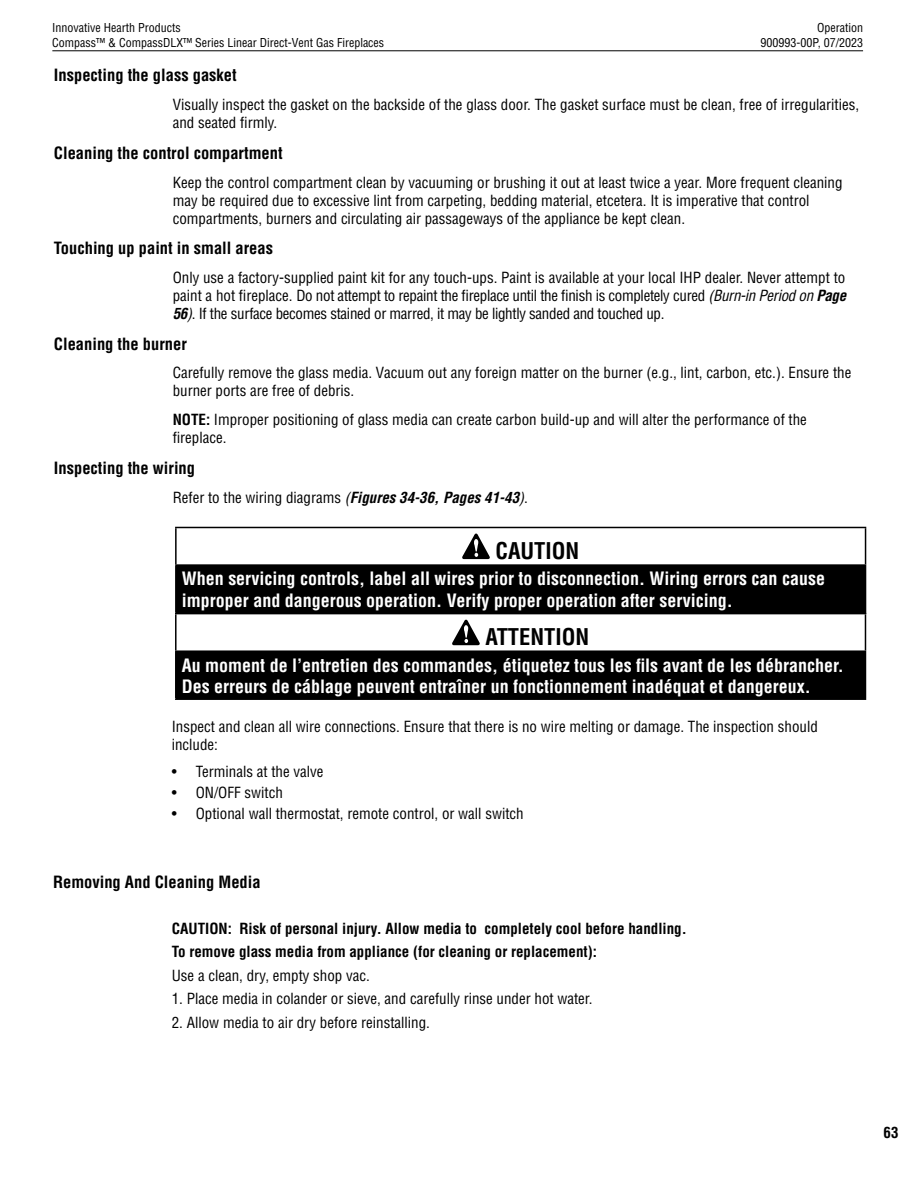
<style>
.page{position:relative;width:918px;height:1188px;background:#fff}
.page>*{position:absolute;margin:0;border:0;box-sizing:border-box;transform-origin:0 0}
.t1{font:700 condensed 22.5px "Helvetica";color:#000}
.t2{font:700 condensed 18px/21.6px "Helvetica";color:#fff}
.t3{font:700 condensed 16.5px "Helvetica";color:#000}
.t4{font:condensed 15px/18px "Helvetica";color:#000}
.t5{font:700 condensed 15px/23.4px "Helvetica";color:#000}
.t6{font:condensed 12px/15px "Helvetica";color:#000;text-align:right}
.s1{font-style:italic}
.s2{font-weight:700;font-style:italic}
.s3{font-weight:700}
</style>
<div class="page">
<hr style="left:52px;top:50px;width:811px;height:1px;background:#000">
<div style="left:176px;top:565px;width:690px;height:48px;background:#000"></div>
<hr style="left:175px;top:527px;width:691px;height:1px;background:#000">
<hr style="left:175px;top:528px;width:2px;height:36px;background:#000">
<hr style="left:175px;top:564px;width:691px;height:2px;background:#000">
<hr style="left:175px;top:566px;width:2px;height:46px;background:#000">
<hr style="left:175px;top:612px;width:691px;height:2px;background:#000">
<hr style="left:865px;top:528px;width:1px;height:36px;background:#000">
<svg style="left:459px;top:528px;width:35px;height:32px"></svg>
<div style="left:176px;top:651px;width:689px;height:48px;background:#000"></div>
<hr style="left:175px;top:614px;width:2px;height:36px;background:#000">
<hr style="left:865px;top:614px;width:1px;height:36px;background:#000">
<hr style="left:175px;top:650px;width:691px;height:2px;background:#000">
<hr style="left:175px;top:652px;width:2px;height:46px;background:#000">
<hr style="left:865px;top:652px;width:1px;height:46px;background:#000">
<hr style="left:175px;top:698px;width:691px;height:2px;background:#000">
<svg style="left:452px;top:619px;width:28px;height:27px"></svg>
<p class="t6" style="left:52px;top:20px;width:334px;text-align:left">Innovative Hearth Products<br>Compass™ &amp; CompassDLX™ Series Linear Direct-Vent Gas Fireplaces</p>
<p class="t6" style="left:761px;top:20px;width:104px">Operation<br>900993-00P, 07/2023</p>
<p class="t3" style="left:54px;top:65px;width:184px">Inspecting the glass gasket</p>
<p class="t4" style="left:173px;top:96px;width:688px">Visually inspect the gasket on the backside of the glass door. The gasket surface must be clean, free of irregularities, and seated firmly.</p>
<p class="t3" style="left:54px;top:142px;width:230px">Cleaning the control compartment</p>
<p class="t4" style="left:173px;top:173px;width:671px">Keep the control compartment clean by vacuuming or brushing it out at least twice a year. More frequent cleaning may be required due to excessive lint from carpeting, bedding material, etcetera. It is imperative that control compartments, burners and circulating air passageways of the appliance be kept clean.</p>
<p class="t3" style="left:54px;top:238px;width:221px">Touching up paint in small areas</p>
<p class="t4" style="left:173px;top:268px;width:675px;text-align:justify">Only use a factory-supplied paint kit for any touch-ups. Paint is available at your local IHP dealer. Never attempt to paint a hot fireplace. Do not attempt to repaint the fireplace until the finish is completely cured <span class="s1">(Burn-in Period on</span> <span class="s2">Page 56</span><span class="s1">)</span>. If the surface becomes stained or marred, it may be lightly sanded and touched up.</p>
<p class="t3" style="left:54px;top:333px;width:134px">Cleaning the burner</p>
<p class="t4" style="left:173px;top:364px;width:680px">Carefully remove the glass media. Vacuum out any foreign matter on the burner (e.g., lint, carbon, etc.). Ensure the burner ports are free of debris.</p>
<p class="t4" style="left:173px;top:411px;width:636px"><span class="s3">NOTE:</span> Improper positioning of glass media can create carbon build-up and will alter the performance of the fireplace.</p>
<p class="t3" style="left:54px;top:457px;width:143px">Inspecting the wiring</p>
<p class="t4" style="left:173px;top:488px;width:357px">Refer to the wiring diagrams <span class="s1">(</span><span class="s2">Figures 34-36, Pages 41-43</span><span class="s1">)</span>.</p>
<h1 class="t1" style="left:496px;top:537px;width:85px">CAUTION</h1>
<p class="t2" style="left:182px;top:568px;width:645px">When servicing controls, label all wires prior to disconnection. Wiring errors can cause improper and dangerous operation. Verify proper operation after servicing.</p>
<h1 class="t1" style="left:485px;top:623px;width:105px">ATTENTION</h1>
<p class="t2" style="left:182px;top:654px;width:664px">Au moment de l’entretien des commandes, étiquetez tous les fils avant de les débrancher.<br>Des erreurs de cáblage peuvent entraîner un fonctionnement inadéquat et dangereux.</p>
<p class="t4" style="left:172px;top:717px;width:648px">Inspect and clean all wire connections. Ensure that there is no wire melting or damage. The inspection should include:</p>
<p class="t4" style="left:172px;top:762px;width:153px">• Terminals at the valve</p>
<p class="t4" style="left:172px;top:783px;width:113px">• ON/OFF switch</p>
<p class="t4" style="left:172px;top:805px;width:353px">• Optional wall thermostat, remote control, or wall switch</p>
<p class="t3" style="left:53px;top:872px;width:209px">Removing And Cleaning Media</p>
<p class="t5" style="left:172px;top:917px;width:516px">CAUTION: Risk of personal injury. Allow media to completely cool before handling.<br>To remove glass media from appliance (for cleaning or replacement):</p>
<p class="t4" style="left:172px;top:966px;width:200px">Use a clean, dry, empty shop vac.</p>
<p class="t4" style="left:172px;top:990px;width:422px">1. Place media in colander or sieve, and carefully rinse under hot water.</p>
<p class="t4" style="left:172px;top:1013px;width:260px">2. Allow media to air dry before reinstalling.</p>
<p class="t5" style="left:884px;top:1121px;width:16px">63</p>
</div>
